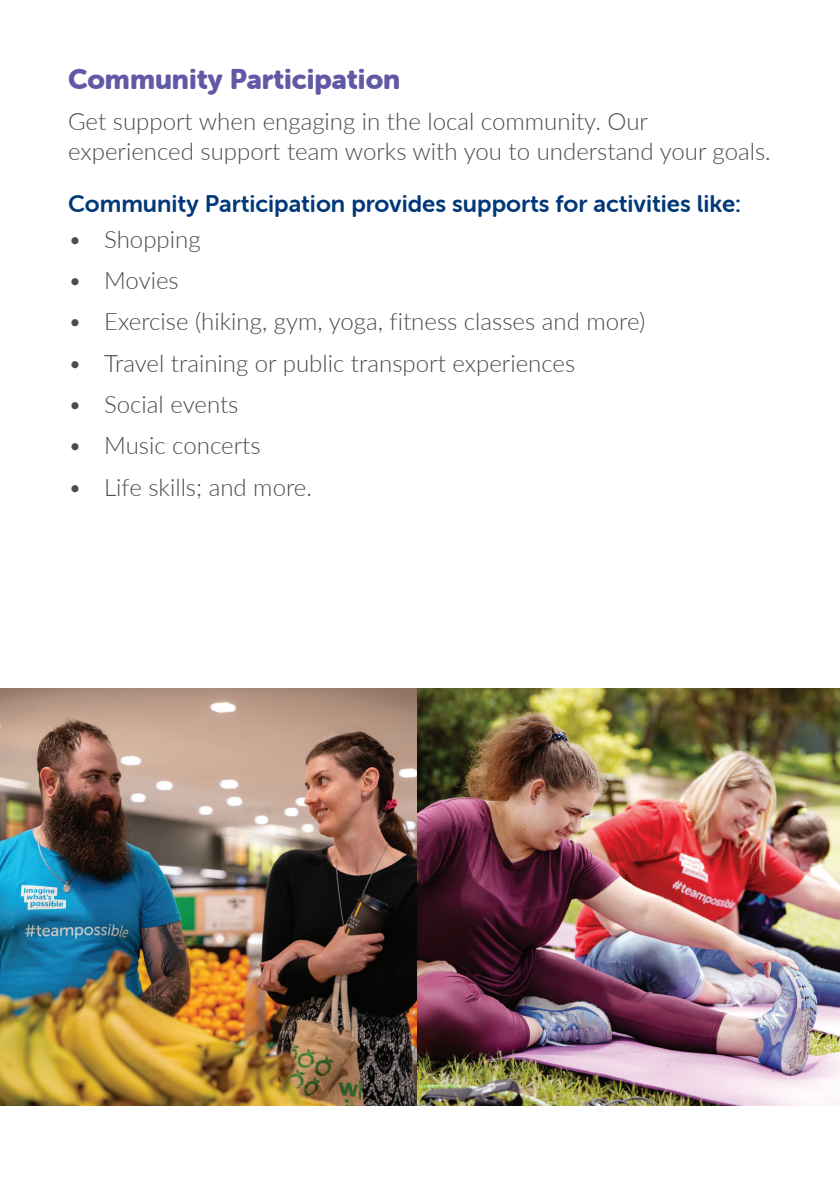
<style>
.page{position:relative;width:840px;height:1191px;background:#fff}
.page>*{position:absolute;margin:0;border:0;box-sizing:border-box;transform-origin:0 0}
.Heading{font:28px "Museo Sans Rounded 900";color:#6259a6}
.Body_copy{font:300 24px/30px "Lato";color:#4b4c4d}
.Sub_Heading{font:24px "Museo Sans Rounded 700";color:#013879}
</style>
<div class="page">
<img style="left:0;top:688px;width:417px;height:418px">
<img style="left:417px;top:688px;width:422px;height:418px">
<p class="Heading" style="left:68px;top:63px;width:333px">Community Participation</p>
<p class="Body_copy" style="left:68px;top:106px;width:703px">Get support when engaging in the local community. Our experienced support team works with you to understand your goals.</p>
<p class="Sub_Heading" style="left:68px;top:190px;width:674px">Community Participation provides supports for activities like:</p>
<p class="Body_copy" style="left:68px;top:223px;width:134px">• Shopping</p>
<p class="Body_copy" style="left:68px;top:264px;width:112px">• Movies</p>
<p class="Body_copy" style="left:68px;top:306px;width:578px">• Exercise (hiking, gym, yoga, fitness classes and more)</p>
<p class="Body_copy" style="left:68px;top:347px;width:508px">• Travel training or public transport experiences</p>
<p class="Body_copy" style="left:68px;top:388px;width:172px">• Social events</p>
<p class="Body_copy" style="left:68px;top:430px;width:194px">• Music concerts</p>
<p class="Body_copy" style="left:68px;top:471px;width:245px">• Life skills; and more.</p>
</div>
